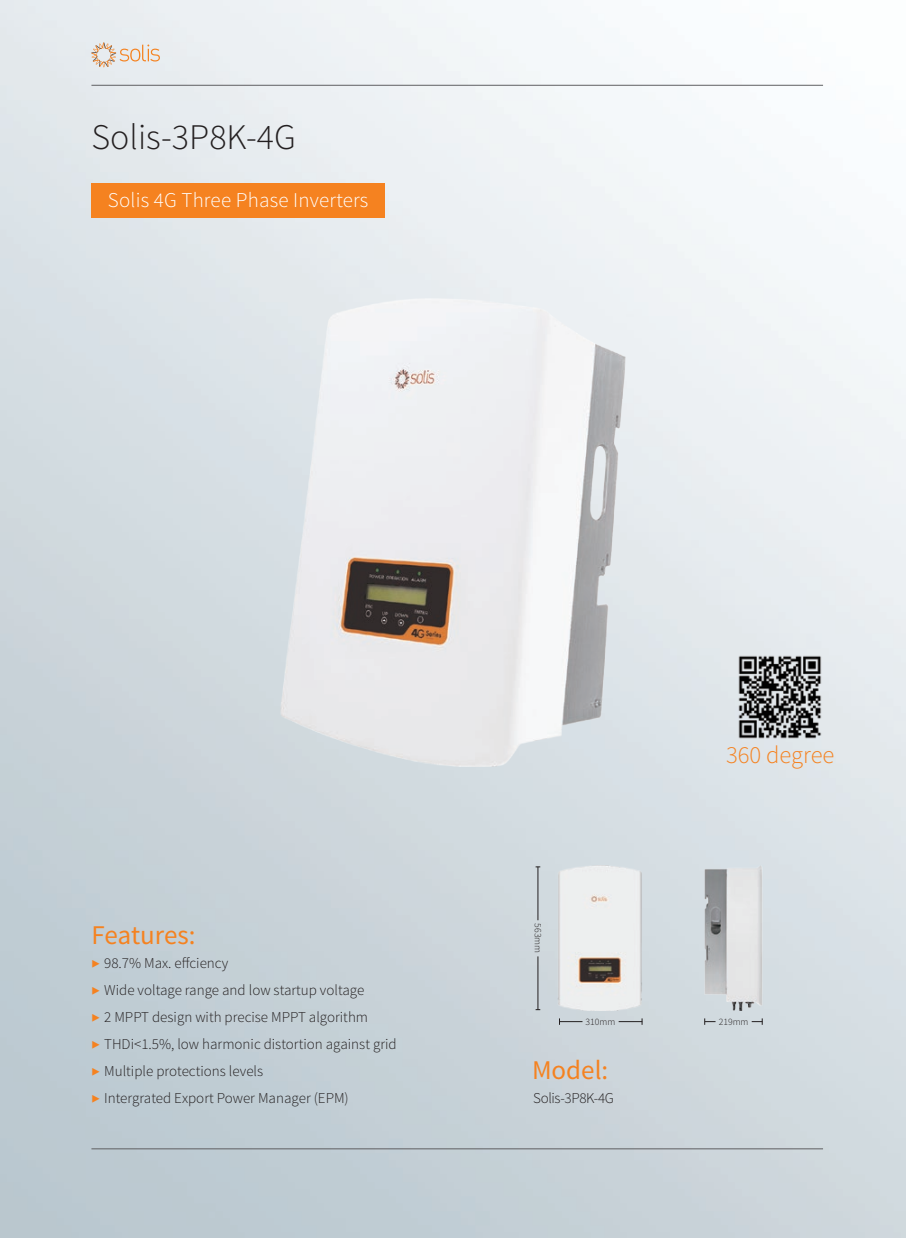
<style>
.page{position:relative;width:906px;height:1238px;background:#fff}
.page>*{position:absolute;margin:0;border:0;box-sizing:border-box;transform-origin:0 0}
.t1{font:300 36px "Source Sans Pro";color:#231f20}
.t2{font:27px "Source Sans Pro";color:#f58220}
.t3{font:300 24.6px "Source Sans Pro";color:#f58220}
.t4{font:300 21px "Source Sans Pro";letter-spacing:.01em;color:#fff}
.t5{font:300 15px/27px "Source Sans Pro";color:#231f20}
.t6{font:300 15px "Source Sans Pro";letter-spacing:-.025em;color:#231f20}
.t7{font:300 9.75px "Source Sans Pro";color:#231f20}
.s1{color:#f58220}
</style>
<div class="page">
<img style="left:0;top:0;width:906px;height:1237px">
<img style="left:0;top:299px;width:906px;height:467px">
<hr style="left:91px;top:85px;width:732px;height:1px;background:#5f5f62">
<hr style="left:91px;top:1148px;width:732px;height:1px;background:#5f5f62">
<svg style="left:91px;top:43px;width:69px;height:24px;background:#e5d6ca"></svg>
<div style="left:91px;top:183px;width:294px;height:34px;background:#f58220"></div>
<svg style="left:559px;top:1018px;width:23px;height:6px"></svg>
<svg style="left:704px;top:1018px;width:11px;height:6px"></svg>
<svg style="left:618px;top:1018px;width:25px;height:6px"></svg>
<svg style="left:751px;top:1018px;width:12px;height:6px"></svg>
<hr style="left:537px;top:866px;width:1px;height:54px;background:#231f20">
<hr style="left:537px;top:956px;width:1px;height:53px;background:#231f20">
<img style="left:554px;top:865px;width:93px;height:145px">
<img style="left:699px;top:865px;width:68px;height:145px">
<img style="left:738px;top:654px;width:84px;height:85px">
<h1 class="t1" style="left:91px;top:115px;width:206px">Solis-3P8K-4G</h1>
<h3 class="t4" style="left:108px;top:187px;width:262px">Solis 4G Three Phase Inverters</h3>
<h2 class="t2" style="left:91px;top:917px;width:105px">Features:</h2>
<p class="t5" style="left:91px;top:949px;width:307px"><span class="s1">▶</span> 98.7% Max. effciency<br><span class="s1">▶</span> Wide voltage range and low startup voltage<br><span class="s1">▶</span> 2 MPPT design with precise MPPT algorithm<br><span class="s1">▶</span> THDi&lt;1.5%, low harmonic distortion against grid <span class="s1">▶</span> Multiple protections levels<br><span class="s1">▶</span> Intergrated Export Power Manager (EPM)</p>
<h3 class="t3" style="left:726px;top:739px;width:110px">360 degree</h3>
<p class="t7" style="left:544px;top:923px;width:31px;rotate:90deg">563mm</p>
<p class="t7" style="left:585px;top:1015px;width:31px">310mm</p>
<p class="t7" style="left:718px;top:1015px;width:31px">219mm</p>
<h2 class="t2" style="left:532px;top:1053px;width:78px">Model:</h2>
<p class="t6" style="left:533px;top:1088px;width:82px">Solis-3P8K-4G</p>
</div>
